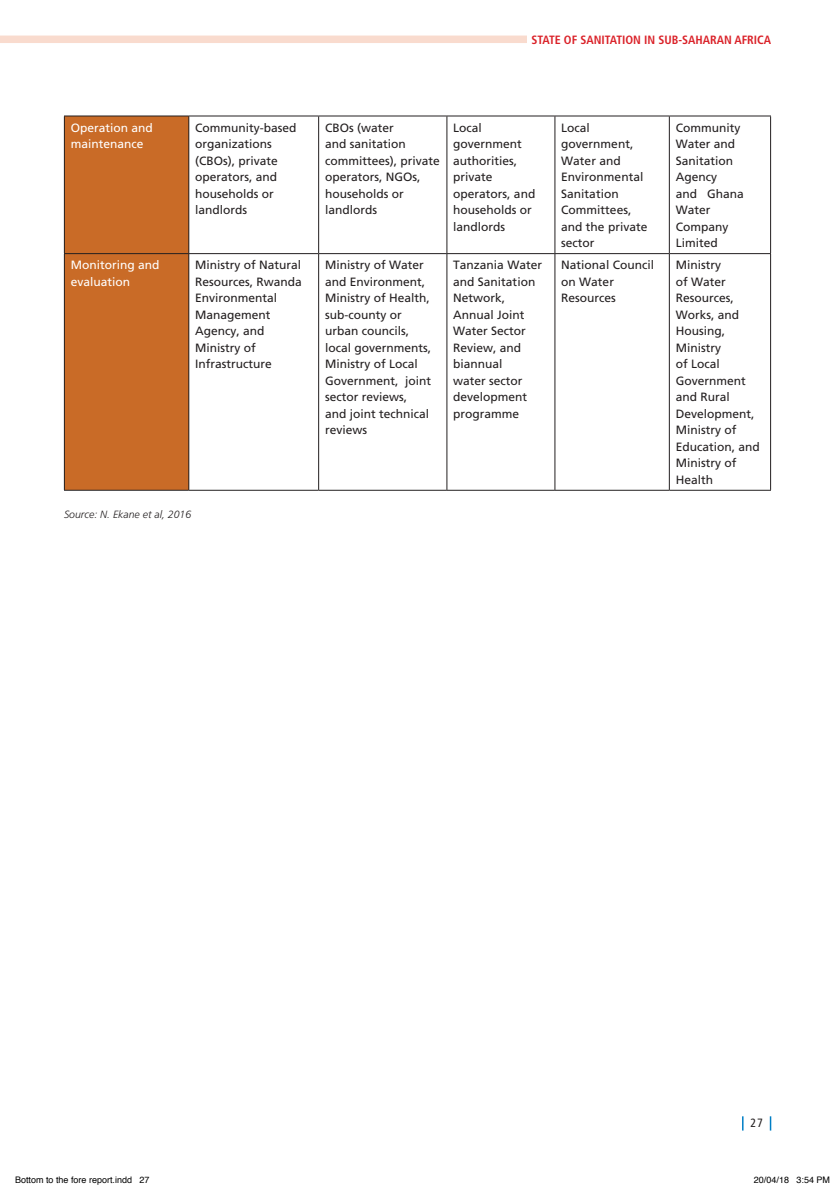
<style>
.page{position:relative;width:835px;height:1188px;background:#fff}
.page>*{position:absolute;margin:0;border:0;box-sizing:border-box;transform-origin:0 0}
.t1{font:12px/16.5px "Frutiger";color:#231f20}
.t2{font:12px/16.5px "Frutiger";color:#fff}
.t3{font:700 condensed 12px "Frutiger";color:#da2128}
.t4{font:condensed 12px "Frutiger";color:#231f20}
.t5{font:italic 300 10.5px "Frutiger";color:#231f20}
.t6{font:9px "Helvetica";color:#000}
</style>
<div class="page">
<svg style="left:742px;top:1116px;width:1px;height:14px"></svg>
<svg style="left:770px;top:1116px;width:1px;height:14px"></svg>
<div style="left:0;top:36px;width:667px;height:7px;background:#f9dbce"></div>
<div style="left:527px;top:32px;width:244px;height:15px;background:#fff"></div>
<div style="left:64px;top:116px;width:125px;height:138px;background:#c96b27"></div>
<div style="left:64px;top:254px;width:125px;height:236px;background:#c96b27"></div>
<hr style="left:64px;top:116px;width:125px;height:1px;background:#231f20">
<hr style="left:64px;top:116px;width:1px;height:137px;background:#231f20">
<hr style="left:189px;top:116px;width:130px;height:1px;background:#231f20">
<hr style="left:188px;top:116px;width:1px;height:137px;background:#231f20">
<hr style="left:319px;top:116px;width:128px;height:1px;background:#231f20">
<hr style="left:318px;top:116px;width:1px;height:137px;background:#231f20">
<hr style="left:447px;top:116px;width:108px;height:1px;background:#231f20">
<hr style="left:446px;top:116px;width:1px;height:137px;background:#231f20">
<hr style="left:555px;top:116px;width:114px;height:1px;background:#231f20">
<hr style="left:554px;top:116px;width:1px;height:137px;background:#231f20">
<hr style="left:669px;top:116px;width:102px;height:1px;background:#231f20">
<hr style="left:669px;top:116px;width:1px;height:137px;background:#231f20">
<hr style="left:770px;top:116px;width:1px;height:137px;background:#231f20">
<hr style="left:64px;top:253px;width:125px;height:1px;background:#231f20">
<hr style="left:64px;top:254px;width:1px;height:236px;background:#231f20">
<hr style="left:189px;top:253px;width:130px;height:1px;background:#231f20">
<hr style="left:188px;top:254px;width:1px;height:236px;background:#231f20">
<hr style="left:319px;top:253px;width:128px;height:1px;background:#231f20">
<hr style="left:318px;top:254px;width:1px;height:236px;background:#231f20">
<hr style="left:447px;top:253px;width:108px;height:1px;background:#231f20">
<hr style="left:446px;top:254px;width:1px;height:236px;background:#231f20">
<hr style="left:555px;top:253px;width:114px;height:1px;background:#231f20">
<hr style="left:554px;top:254px;width:1px;height:236px;background:#231f20">
<hr style="left:669px;top:253px;width:102px;height:1px;background:#231f20">
<hr style="left:669px;top:254px;width:1px;height:236px;background:#231f20">
<hr style="left:770px;top:254px;width:1px;height:236px;background:#231f20">
<hr style="left:64px;top:490px;width:125px;height:1px;background:#231f20">
<hr style="left:189px;top:490px;width:130px;height:1px;background:#231f20">
<hr style="left:319px;top:490px;width:128px;height:1px;background:#231f20">
<hr style="left:447px;top:490px;width:108px;height:1px;background:#231f20">
<hr style="left:555px;top:490px;width:114px;height:1px;background:#231f20">
<hr style="left:669px;top:490px;width:102px;height:1px;background:#231f20">
<p class="t3" style="left:531px;top:33px;width:241px">STATE OF SANITATION IN SUB-SAHARAN AFRICA</p>
<p class="t2" style="left:71px;top:119px;width:84px">Operation and maintenance</p>
<p class="t1" style="left:195px;top:119px;width:103px">Community-based organizations (CBOs), private operators, and households or landlords</p>
<p class="t1" style="left:325px;top:119px;width:116px">CBOs (water<br>and sanitation committees), private operators, NGOs, households or landlords</p>
<p class="t1" style="left:453px;top:119px;width:84px">Local government authorities, private operators, and households or landlords</p>
<p class="t1" style="left:561px;top:119px;width:88px">Local government,<br>Water and<br>Environmental<br>Sanitation<br>Committees, and the private sector</p>
<p class="t1" style="left:676px;top:119px;width:70px">Community<br>Water and<br>Sanitation<br>Agency<br>and Ghana<br>Water<br>Company<br>Limited</p>
<p class="t2" style="left:71px;top:257px;width:90px">Monitoring and evaluation</p>
<p class="t1" style="left:195px;top:257px;width:108px">Ministry of Natural<br>Resources, Rwanda<br>Environmental<br>Management<br>Agency, and<br>Ministry of<br>Infrastructure</p>
<p class="t1" style="left:325px;top:257px;width:108px">Ministry of Water and Environment,<br>Ministry of Health, sub-county or urban councils, local governments,<br>Ministry of Local<br>Government, joint sector reviews, and joint technical reviews</p>
<p class="t1" style="left:453px;top:257px;width:90px">Tanzania Water and Sanitation<br>Network,<br>Annual Joint<br>Water Sector<br>Review, and biannual<br>water sector development programme</p>
<p class="t1" style="left:561px;top:257px;width:94px">National Council on Water<br>Resources</p>
<p class="t1" style="left:676px;top:257px;width:86px">Ministry<br>of Water<br>Resources,<br>Works, and<br>Housing,<br>Ministry<br>of Local<br>Government and Rural<br>Development,<br>Ministry of<br>Education, and<br>Ministry of<br>Health</p>
<p class="t5" style="left:64px;top:508px;width:129px">Source: N. Ekane et al, 2016</p>
<p class="t4" style="left:751px;top:1116px;width:14px">27</p>
<p class="t6" style="left:15px;top:1174px;width:136px">Bottom to the fore report.indd 27</p>
<p class="t6" style="left:754px;top:1174px;width:78px">20/04/18 3:54 PM</p>
</div>
